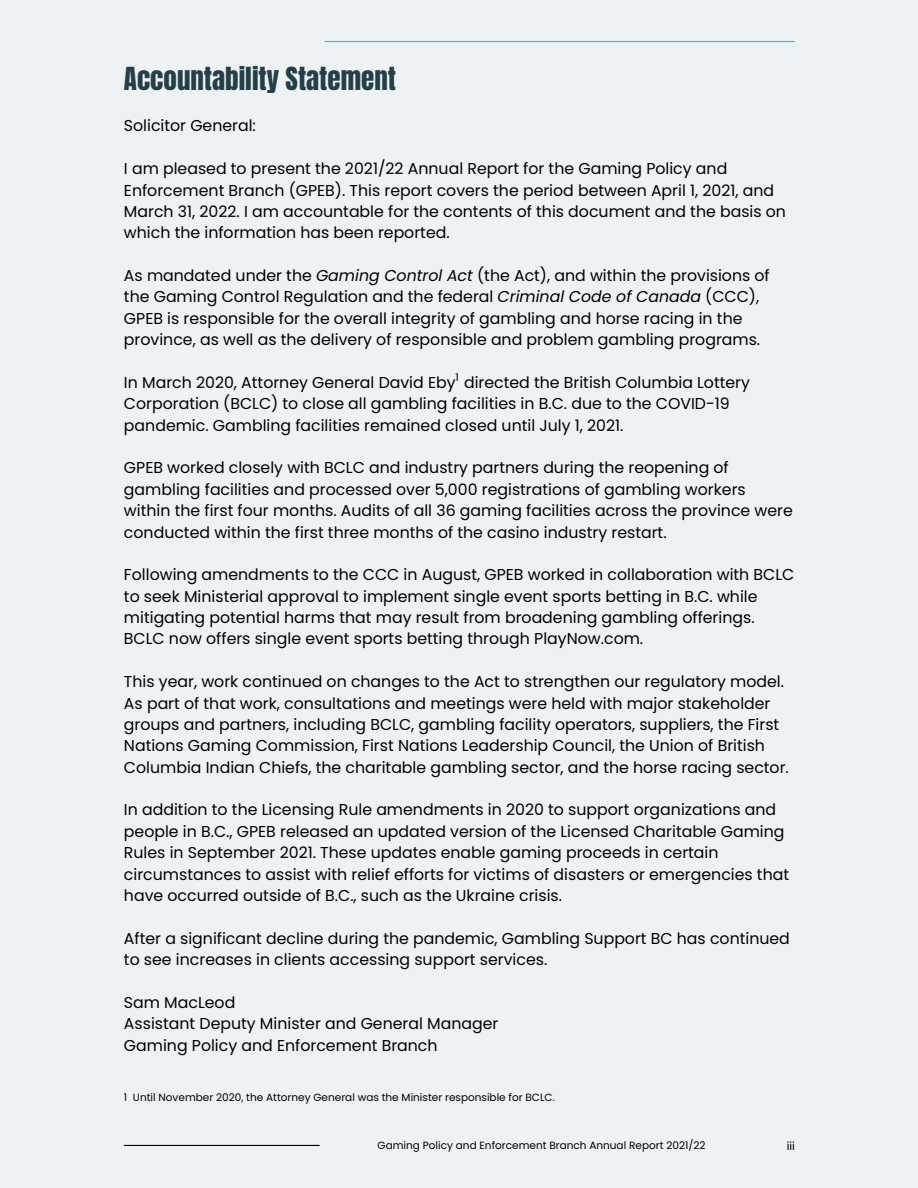
<style>
.page{position:relative;width:918px;height:1188px;background:#edf3f5}
.page>*{position:absolute;margin:0;border:0;box-sizing:border-box;transform-origin:0 0}
.t1{font:27px "Anton";color:#253e47}
.t2{font:15.75px/21.3px "Poppins";color:#000}
.t3{font:11.25px "Poppins";color:#000}
.t4{font:10.5px "Poppins";color:#000}
.s1{font-style:italic}
</style>
<div class="page">
<hr style="left:124px;top:1145px;width:196px;height:1px;background:#000">
<hr style="left:325px;top:41px;width:469px;height:1px;background:#789fad">
<h1 class="t1" style="left:124px;top:60px;width:274px">Accountability Statement</h1>
<p class="t2" style="left:124px;top:115px;width:134px">Solicitor General:</p>
<p class="t2" style="left:124px;top:158px;width:664px">I am pleased to present the 2021/22 Annual Report for the Gaming Policy and Enforcement Branch (GPEB). This report covers the period between April 1, 2021, and March 31, 2022. I am accountable for the contents of this document and the basis on which the information has been reported.</p>
<p class="t2" style="left:124px;top:265px;width:647px">As mandated under the <span class="s1">Gaming Control Act</span> (the Act), and within the provisions of the Gaming Control Regulation and the federal <span class="s1">Criminal Code of Canada</span> (CCC), GPEB is responsible for the overall integrity of gambling and horse racing in the province, as well as the delivery of responsible and problem gambling programs.</p>
<p class="t2" style="left:124px;top:372px;width:628px">In March 2020, Attorney General David Eby directed the British Columbia Lottery<br>Corporation (BCLC) to close all gambling facilities in B.C. due to the COVID-19 pandemic. Gambling facilities remained closed until July 1, 2021.</p>
<p class="t2" style="left:124px;top:457px;width:670px">GPEB worked closely with BCLC and industry partners during the reopening of gambling facilities and processed over 5,000 registrations of gambling workers within the first four months. Audits of all 36 gaming facilities across the province were conducted within the first three months of the casino industry restart.</p>
<p class="t2" style="left:124px;top:564px;width:672px">Following amendments to the CCC in August, GPEB worked in collaboration with BCLC to seek Ministerial approval to implement single event sports betting in B.C. while mitigating potential harms that may result from broadening gambling offerings.<br>BCLC now offers single event sports betting through PlayNow.com.</p>
<p class="t2" style="left:124px;top:671px;width:666px">This year, work continued on changes to the Act to strengthen our regulatory model.<br>As part of that work, consultations and meetings were held with major stakeholder groups and partners, including BCLC, gambling facility operators, suppliers, the First Nations Gaming Commission, First Nations Leadership Council, the Union of British Columbia Indian Chiefs, the charitable gambling sector, and the horse racing sector.</p>
<p class="t2" style="left:124px;top:799px;width:667px">In addition to the Licensing Rule amendments in 2020 to support organizations and people in B.C., GPEB released an updated version of the Licensed Charitable Gaming Rules in September 2021. These updates enable gaming proceeds in certain circumstances to assist with relief efforts for victims of disasters or emergencies that have occurred outside of B.C., such as the Ukraine crisis.</p>
<p class="t2" style="left:124px;top:927px;width:667px">After a significant decline during the pandemic, Gambling Support BC has continued to see increases in clients accessing support services.</p>
<p class="t2" style="left:124px;top:992px;width:376px">Sam MacLeod<br>Assistant Deputy Minister and General Manager<br>Gaming Policy and Enforcement Branch</p>
<p class="t4" style="left:456px;top:370px;width:5px">1</p>
<p class="t4" style="left:124px;top:1089px;width:432px">1 Until November 2020, the Attorney General was the Minister responsible for BCLC.</p>
<p class="t4" style="left:378px;top:1138px;width:329px">Gaming Policy and Enforcement Branch Annual Report 2021/22</p>
<p class="t3" style="left:787px;top:1138px;width:10px">iii</p>
</div>
